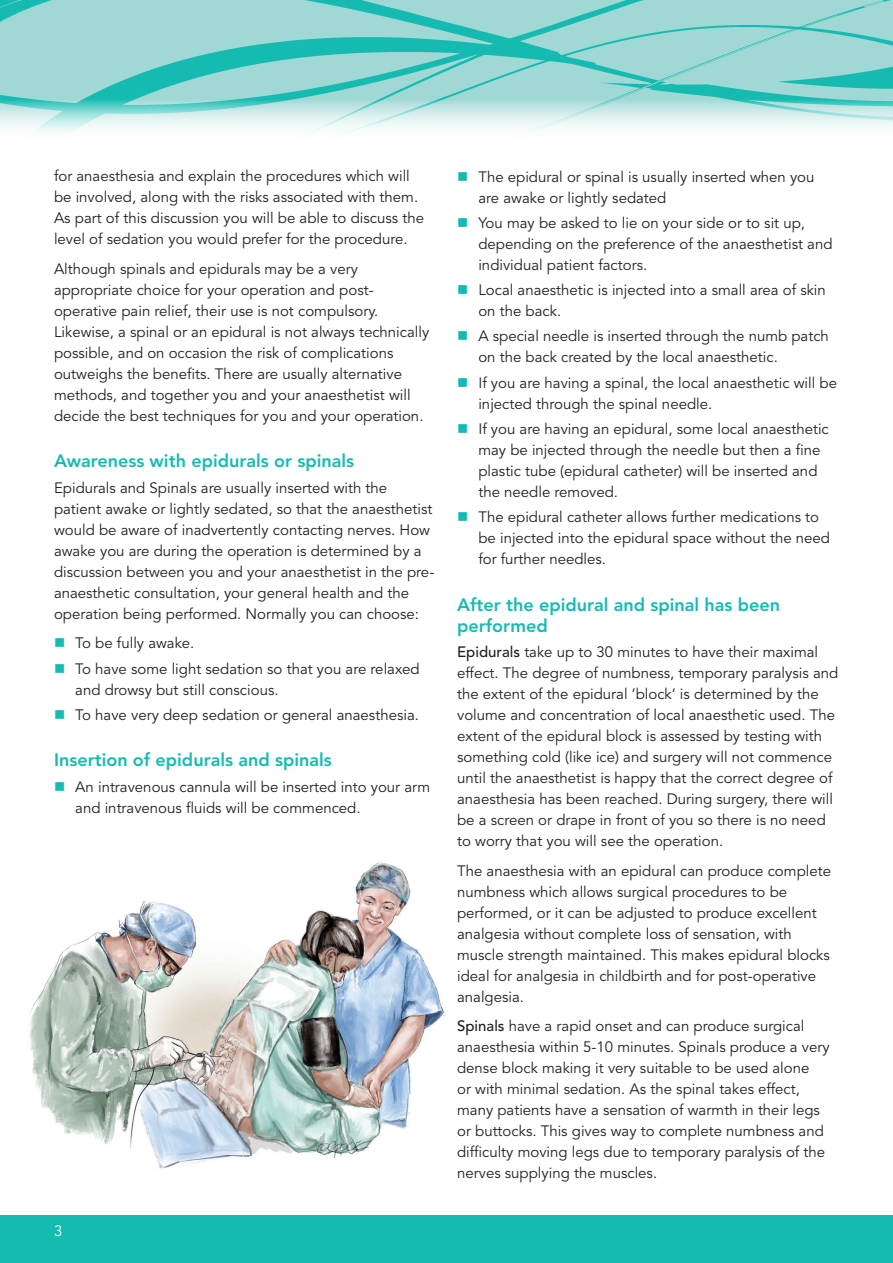
<style>
.page{position:relative;width:893px;height:1263px;background:#fff}
.page>*{position:absolute;margin:0;border:0;box-sizing:border-box;transform-origin:0 0}
.Subheading{font:800 18px/21px "Avenir LT Std";color:#15bbb1}
.Body{font:15px/21px "Avenir LT Std";color:#231f20}
.t1{font:15px "Avenir LT Std";color:#fff}
.s1{color:#15bbb1}
.s2{font-weight:500}
</style>
<div class="page">
<img style="left:0;top:0;width:893px;height:133px">
<div style="left:0;top:1215px;width:893px;height:48px;background:#15bbb1"></div>
<img style="left:29px;top:862px;width:416px;height:307px">
<p class="Body" style="left:54px;top:166px;width:371px">for anaesthesia and explain the procedures which will be involved, along with the risks associated with them.<br>As part of this discussion you will be able to discuss the level of sedation you would prefer for the procedure.</p>
<p class="Body" style="left:54px;top:259px;width:377px">Although spinals and epidurals may be a very appropriate choice for your operation and post&shy;operative pain relief, their use is not compulsory.<br>Likewise, a spinal or an epidural is not always technically possible, and on occasion the risk of complications outweighs the benefits. There are usually alternative methods, and together you and your anaesthetist will decide the best techniques for you and your operation.</p>
<p class="Subheading" style="left:54px;top:451px;width:302px">Awareness with epidurals or spinals</p>
<p class="Body" style="left:54px;top:477px;width:382px">Epidurals and Spinals are usually inserted with the patient awake or lightly sedated, so that the anaesthetist would be aware of inadvertently contacting nerves. How awake you are during the operation is determined by a discussion between you and your anaesthetist in the pre&shy;anaesthetic consultation, your general health and the operation being performed. Normally you can choose:</p>
<p class="Body" style="left:54px;top:633px;width:142px"><span class="s1">■</span> To be fully awake.</p>
<p class="Body" style="left:75px;top:658px;width:346px;text-indent:-21px"><span class="s1">■</span> To have some light sedation so that you are relaxed and drowsy but still conscious.</p>
<p class="Body" style="left:54px;top:704px;width:366px"><span class="s1">■</span> To have very deep sedation or general anaesthesia.</p>
<p class="Subheading" style="left:54px;top:750px;width:279px">Insertion of epidurals and spinals</p>
<p class="Body" style="left:75px;top:776px;width:356px;text-indent:-21px"><span class="s1">■</span> An intravenous cannula will be inserted into your arm and intravenous fluids will be commenced.</p>
<p class="t1" style="left:54px;top:1222px;width:10px">3</p>
<p class="Body" style="left:478px;top:166px;width:338px;text-indent:-21px"><span class="s1">■</span> The epidural or spinal is usually inserted when you are awake or lightly sedated</p>
<p class="Body" style="left:478px;top:213px;width:356px;text-indent:-21px"><span class="s1">■</span> You may be asked to lie on your side or to sit up, depending on the preference of the anaesthetist and individual patient factors.</p>
<p class="Body" style="left:478px;top:280px;width:349px;text-indent:-21px"><span class="s1">■</span> Local anaesthetic is injected into a small area of skin on the back.</p>
<p class="Body" style="left:478px;top:326px;width:352px;text-indent:-21px"><span class="s1">■</span> A special needle is inserted through the numb patch on the back created by the local anaesthetic.</p>
<p class="Body" style="left:478px;top:372px;width:360px;text-indent:-21px"><span class="s1">■</span> If you are having a spinal, the local anaesthetic will be injected through the spinal needle.</p>
<p class="Body" style="left:478px;top:419px;width:352px;text-indent:-21px"><span class="s1">■</span> If you are having an epidural, some local anaesthetic may be injected through the needle but then a fine plastic tube (epidural catheter) will be inserted and the needle removed.</p>
<p class="Body" style="left:478px;top:507px;width:353px;text-indent:-21px"><span class="s1">■</span> The epidural catheter allows further medications to be injected into the epidural space without the need for further needles.</p>
<p class="Subheading" style="left:457px;top:594px;width:325px">After the epidural and spinal has been performed</p>
<p class="Body" style="left:457px;top:642px;width:383px"><span class="s2">Epidurals</span> take up to 30 minutes to have their maximal effect. The degree of numbness, temporary paralysis and the extent of the epidural ’block‘ is determined by the volume and concentration of local anaesthetic used. The extent of the epidural block is assessed by testing with something cold (like ice) and surgery will not commence until the anaesthetist is happy that the correct degree of anaesthesia has been reached. During surgery, there will be a screen or drape in front of you so there is no need to worry that you will see the operation.</p>
<p class="Body" style="left:457px;top:860px;width:375px">The anaesthesia with an epidural can produce complete numbness which allows surgical procedures to be performed, or it can be adjusted to produce excellent analgesia without complete loss of sensation, with muscle strength maintained. This makes epidural blocks ideal for analgesia in childbirth and for post-operative analgesia.</p>
<p class="Body" style="left:457px;top:1016px;width:374px"><span class="s2">Spinals</span> have a rapid onset and can produce surgical anaesthesia within 5-10 minutes. Spinals produce a very dense block making it very suitable to be used alone<br>or with minimal sedation. As the spinal takes effect, many patients have a sensation of warmth in their legs or buttocks. This gives way to complete numbness and difficulty moving legs due to temporary paralysis of the nerves supplying the muscles.</p>
</div>
